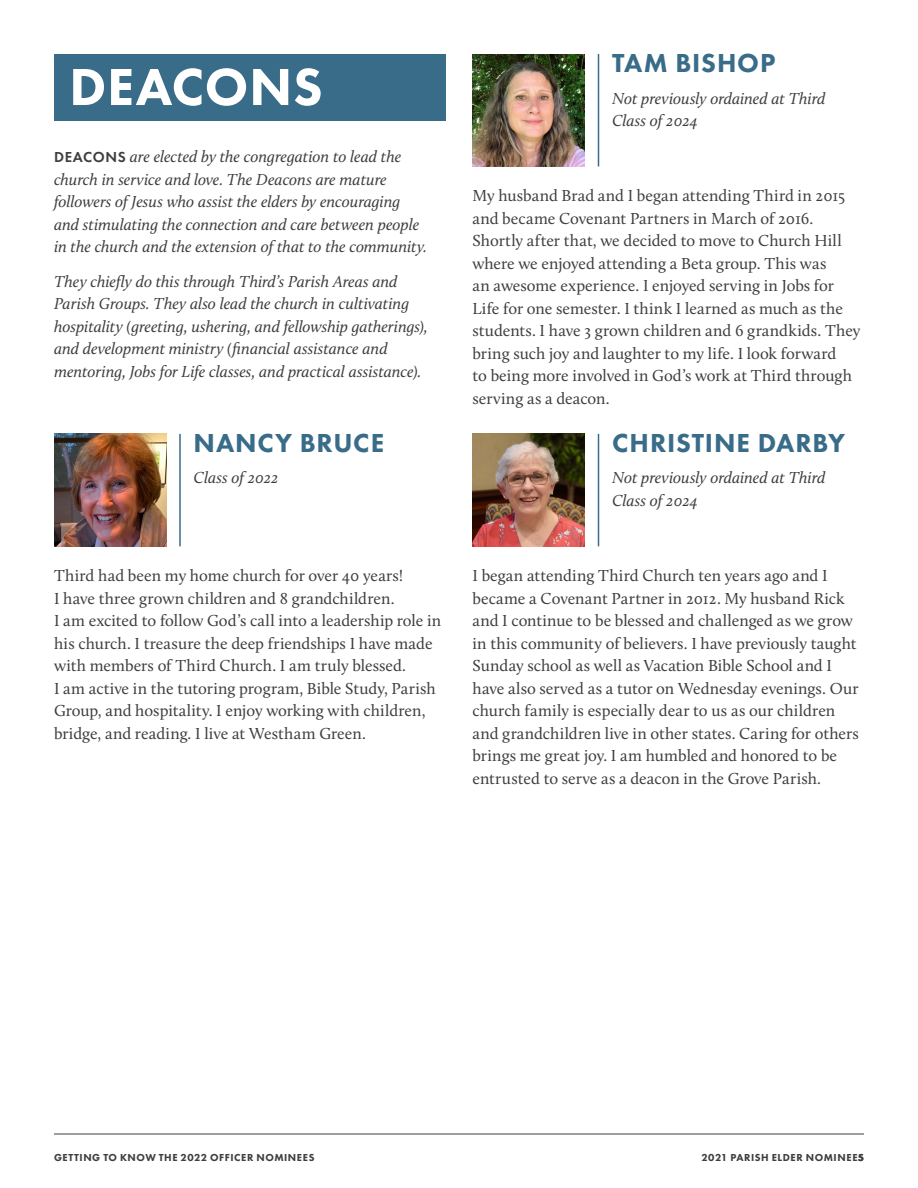
<style>
.page{position:relative;width:918px;height:1188px;background:#fff}
.page>*{position:absolute;margin:0;border:0;box-sizing:border-box;transform-origin:0 0}
.Body{font:800 54px "Futura PT";letter-spacing:.015em;color:#fff}
.Body-2{font:800 27px "Futura PT";letter-spacing:.03em;color:#396c89}
.Body-3{font:16.5px/22.5px "Calluna";color:#3e3e3f}
.Body-4{font:italic 16.5px/22.5px "Calluna";letter-spacing:-.005em;color:#3e3e3f}
.t1{font:800 10.5px "Futura PT";letter-spacing:.055em;color:#3e3e3f}
.s1{font-family:"Futura PT";font-weight:600;font-style:normal;font-size:15px}
</style>
<div class="page">
<hr style="left:54px;top:1134px;width:810px;height:1px;background:#3e3e3f">
<img style="left:472px;top:54px;width:113px;height:112px">
<hr style="left:598px;top:54px;width:1px;height:112px;background:#396c89">
<img style="left:472px;top:434px;width:113px;height:112px">
<hr style="left:598px;top:434px;width:1px;height:112px;background:#396c89">
<img style="left:54px;top:434px;width:112px;height:112px">
<hr style="left:179px;top:434px;width:2px;height:112px;background:#396c89">
<div style="left:54px;top:54px;width:392px;height:66px;background:#396c89"></div>
<p class="Body" style="left:69px;top:53px;width:255px">DEACONS</p>
<p class="Body-4" style="left:54px;top:145px;width:375px"><span class="s1">DEACONS</span> are elected by the congregation to lead the church in service and love. The Deacons are mature followers of Jesus who assist the elders by encouraging and stimulating the connection and care between people in the church and the extension of that to the community.</p>
<p class="Body-4" style="left:54px;top:270px;width:375px">They chiefly do this through Third’s Parish Areas and Parish Groups. They also lead the church in cultivating hospitality (greeting, ushering, and fellowship gatherings), and development ministry (financial assistance and mentoring, Jobs for Life classes, and practical assistance).</p>
<p class="Body-2" style="left:194px;top:426px;width:192px">NANCY BRUCE</p>
<p class="Body-4" style="left:194px;top:466px;width:87px">Class of 2022</p>
<p class="Body-3" style="left:54px;top:564px;width:389px">Third had been my home church for over 40 years!<br>I have three grown children and 8 grandchildren.<br>I am excited to follow God’s call into a leadership role in his church. I treasure the deep friendships I have made with members of Third Church. I am truly blessed.<br>I am active in the tutoring program, Bible Study, Parish Group, and hospitality. I enjoy working with children, bridge, and reading. I live at Westham Green.</p>
<p class="Body-2" style="left:612px;top:46px;width:165px">TAM BISHOP</p>
<p class="Body-4" style="left:612px;top:87px;width:215px">Not previously ordained at Third<br>Class of 2024</p>
<p class="Body-3" style="left:472px;top:184px;width:390px">My husband Brad and I began attending Third in 2015 and became Covenant Partners in March of 2016.<br>Shortly after that, we decided to move to Church Hill where we enjoyed attending a Beta group. This was<br>an awesome experience. I enjoyed serving in Jobs for Life for one semester. I think I learned as much as the students. I have 3 grown children and 6 grandkids. They bring such joy and laughter to my life. I look forward<br>to being more involved in God’s work at Third through serving as a deacon.</p>
<p class="Body-2" style="left:612px;top:426px;width:235px">CHRISTINE DARBY</p>
<p class="Body-4" style="left:612px;top:466px;width:215px">Not previously ordained at Third<br>Class of 2024</p>
<p class="Body-3" style="left:472px;top:564px;width:388px">I began attending Third Church ten years ago and I became a Covenant Partner in 2012. My husband Rick and I continue to be blessed and challenged as we grow in this community of believers. I have previously taught Sunday school as well as Vacation Bible School and I have also served as a tutor on Wednesday evenings. Our church family is especially dear to us as our children and grandchildren live in other states. Caring for others brings me great joy. I am humbled and honored to be entrusted to serve as a deacon in the Grove Parish.</p>
<p class="t1" style="left:54px;top:1151px;width:262px">GETTING TO KNOW THE 2022 OFFICER NOMINEES</p>
<p class="t1" style="left:702px;top:1151px;width:164px">2021 PARISH ELDER NOMINEES5</p>
</div>
